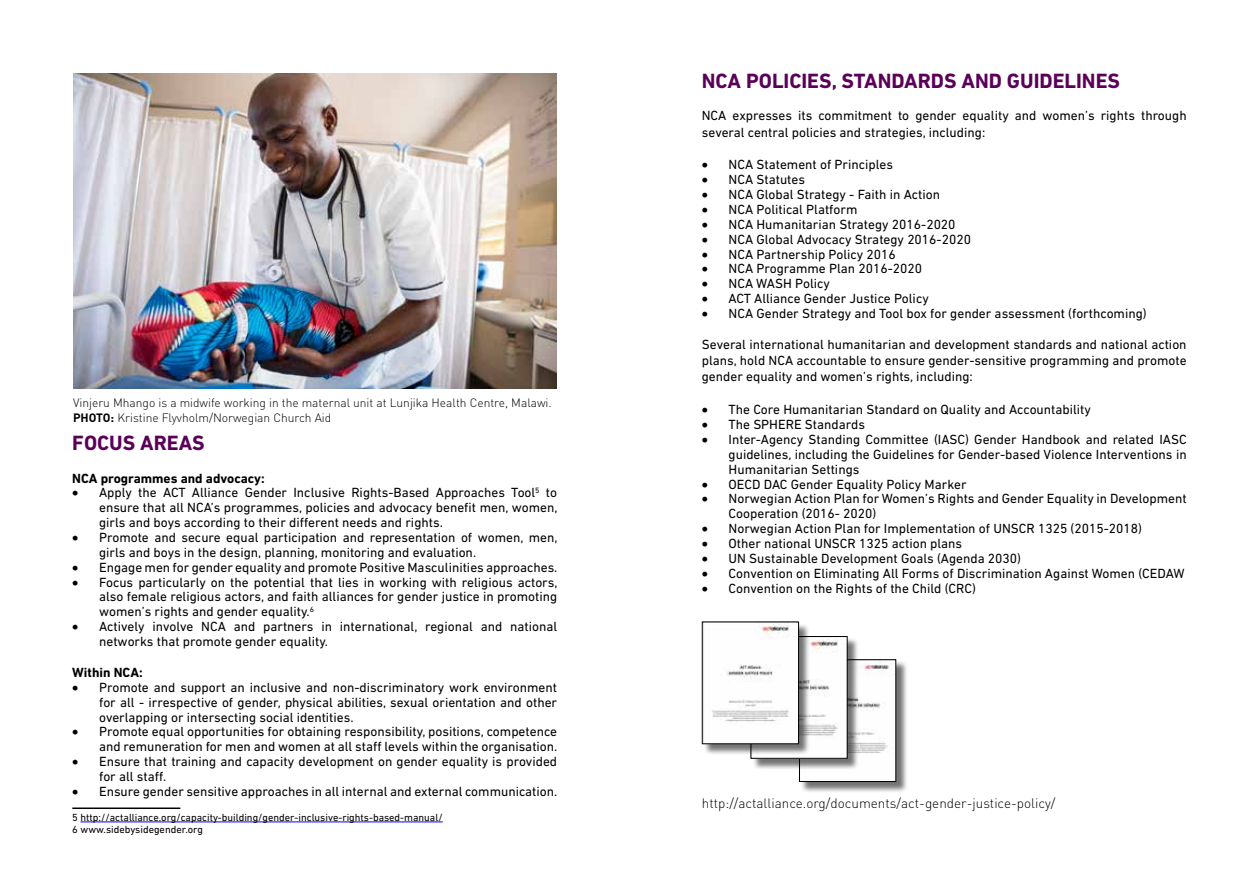
<style>
.page{position:relative;width:1259px;height:893px;background:#fff}
.page>*{position:absolute;margin:0;border:0;box-sizing:border-box;transform-origin:0 0}
.t1{font:700 21px "DIN Next LT Pro";color:#5a0058}
.t2{font:13.5px/14.9px "DIN Next LT Pro";color:#000;text-align:justify}
.t3{font:300 13.5px "DIN";color:#000}
.t4{font:700 13.5px "DIN Next LT Pro";color:#000}
.t5{font:300 12px/14.4px "DIN";color:#000}
.t6{font:10.5px/12.6px "DIN Next LT Pro";color:#000}
.s1{font-weight:700}
</style>
<div class="page">
<div style="left:800px;top:660px;width:108px;height:133px;background:#000;opacity:.55"></div>
<img style="left:801px;top:661px;width:93px;height:119px">
<div style="left:799px;top:659px;width:97px;height:123px;border:1px solid #000"></div>
<hr style="left:72px;top:807px;width:108px;height:2px;background:#000">
<hr style="left:80px;top:822px;width:363px;height:1px;background:#00f">
<img style="left:73px;top:73px;width:483px;height:315px">
<div style="left:751px;top:637px;width:108px;height:133px;background:#000;opacity:.55"></div>
<img style="left:752px;top:638px;width:93px;height:119px">
<div style="left:750px;top:636px;width:97px;height:123px;border:1px solid #000"></div>
<div style="left:703px;top:623px;width:107px;height:133px;background:#000;opacity:.55"></div>
<img style="left:704px;top:623px;width:93px;height:119px">
<div style="left:702px;top:621px;width:97px;height:123px;border:1px solid #000"></div>
<p class="t5" style="left:73px;top:395px;width:480px">Vinjeru Mhango is a midwife working in the maternal unit at Lunjika Health Centre, Malawi.<br><span class="s1">PHOTO:</span> Kristine Flyvholm/Norwegian Church Aid</p>
<h1 class="t1" style="left:72px;top:431px;width:134px">FOCUS AREAS</h1>
<p class="t4" style="left:72px;top:470px;width:194px">NCA programmes and advocacy:</p>
<p class="t2" style="left:99px;top:485px;width:460px;text-indent:-27px">• Apply the ACT Alliance Gender Inclusive Rights-Based Approaches Tool<sup>5</sup> to ensure that all NCA’s programmes, policies and advocacy benefit men, women, girls and boys according to their different needs and rights.</p>
<p class="t2" style="left:99px;top:530px;width:460px;text-indent:-27px">• Promote and secure equal participation and representation of women, men, girls and boys in the design, planning, monitoring and evaluation.</p>
<p class="t2" style="left:72px;top:559px;width:487px">• Engage men for gender equality and promote Positive Masculinities approaches.</p>
<p class="t2" style="left:99px;top:574px;width:460px;text-indent:-27px">• Focus particularly on the potential that lies in working with religious actors, also female religious actors, and faith alliances for gender justice in promoting women’s rights and gender equality.<sup>6</sup></p>
<p class="t2" style="left:99px;top:619px;width:459px;text-indent:-27px">• Actively involve NCA and partners in international, regional and national networks that promote gender equality.</p>
<p class="t4" style="left:72px;top:664px;width:72px">Within NCA:</p>
<p class="t2" style="left:99px;top:680px;width:459px;text-indent:-27px">• Promote and support an inclusive and non-discriminatory work environment for all - irrespective of gender, physical abilities, sexual orientation and other overlapping or intersecting social identities.</p>
<p class="t2" style="left:72px;top:724px;width:486px;text-align:right">• Promote equal opportunities for obtaining responsibility, positions, competence and remuneration for men and women at all staff levels within the organisation.</p>
<p class="t2" style="left:99px;top:754px;width:459px;text-indent:-27px">• Ensure that training and capacity development on gender equality is provided for all staff.</p>
<p class="t2" style="left:72px;top:784px;width:486px">• Ensure gender sensitive approaches in all internal and external communication.</p>
<p class="t6" style="left:72px;top:811px;width:372px">5 http://actalliance.org/capacity-building/gender-inclusive-rights-based-manual/<br>6 www.sidebysidegender.org</p>
<h1 class="t1" style="left:702px;top:69px;width:420px">NCA POLICIES, STANDARDS AND GUIDELINES</h1>
<p class="t2" style="left:702px;top:108px;width:486px;line-height:16.2px">NCA expresses its commitment to gender equality and women’s rights through several central policies and strategies, including:</p>
<p class="t2" style="left:702px;top:157px;width:193px">• NCA Statement of Principles</p>
<p class="t2" style="left:702px;top:172px;width:105px">• NCA Statutes</p>
<p class="t2" style="left:702px;top:187px;width:240px">• NCA Global Strategy - Faith in Action</p>
<p class="t2" style="left:702px;top:202px;width:157px">• NCA Political Platform</p>
<p class="t2" style="left:702px;top:217px;width:255px">• NCA Humanitarian Strategy 2016-2020</p>
<p class="t2" style="left:702px;top:232px;width:271px">• NCA Global Advocacy Strategy 2016-2020</p>
<p class="t2" style="left:702px;top:246px;width:195px">• NCA Partnership Policy 2016</p>
<p class="t2" style="left:702px;top:261px;width:222px">• NCA Programme Plan 2016-2020</p>
<p class="t2" style="left:702px;top:276px;width:130px">• NCA WASH Policy</p>
<p class="t2" style="left:702px;top:291px;width:228px">• ACT Alliance Gender Justice Policy</p>
<p class="t2" style="left:702px;top:306px;width:446px">• NCA Gender Strategy and Tool box for gender assessment (forthcoming)</p>
<p class="t2" style="left:702px;top:336px;width:486px;line-height:16.2px">Several international humanitarian and development standards and national action plans, hold NCA accountable to ensure gender-sensitive programming and promote gender equality and women’s rights, including:</p>
<p class="t2" style="left:702px;top:402px;width:391px">• The Core Humanitarian Standard on Quality and Accountability</p>
<p class="t2" style="left:702px;top:417px;width:165px">• The SPHERE Standards</p>
<p class="t2" style="left:728px;top:432px;width:459px;text-indent:-27px">• Inter-Agency Standing Committee (IASC) Gender Handbook and related IASC guidelines, including the Guidelines for Gender-based Violence Interventions in Humanitarian Settings</p>
<p class="t2" style="left:702px;top:476px;width:266px">• OECD DAC Gender Equality Policy Marker</p>
<p class="t2" style="left:728px;top:491px;width:459px;text-indent:-27px">• Norwegian Action Plan for Women’s Rights and Gender Equality in Development<br>Cooperation (2016- 2020)</p>
<p class="t2" style="left:702px;top:521px;width:442px">• Norwegian Action Plan for Implementation of UNSCR 1325 (2015-2018)</p>
<p class="t2" style="left:702px;top:536px;width:262px">• Other national UNSCR 1325 action plans</p>
<p class="t2" style="left:702px;top:551px;width:321px">• UN Sustainable Development Goals (Agenda 2030)</p>
<p class="t2" style="left:702px;top:565px;width:484px">• Convention on Eliminating All Forms of Discrimination Against Women (CEDAW</p>
<p class="t2" style="left:702px;top:580px;width:276px">• Convention on the Rights of the Child (CRC)</p>
<p class="t3" style="left:702px;top:794px;width:355px">http://actalliance.org/documents/act-gender-justice-policy/</p>
</div>
